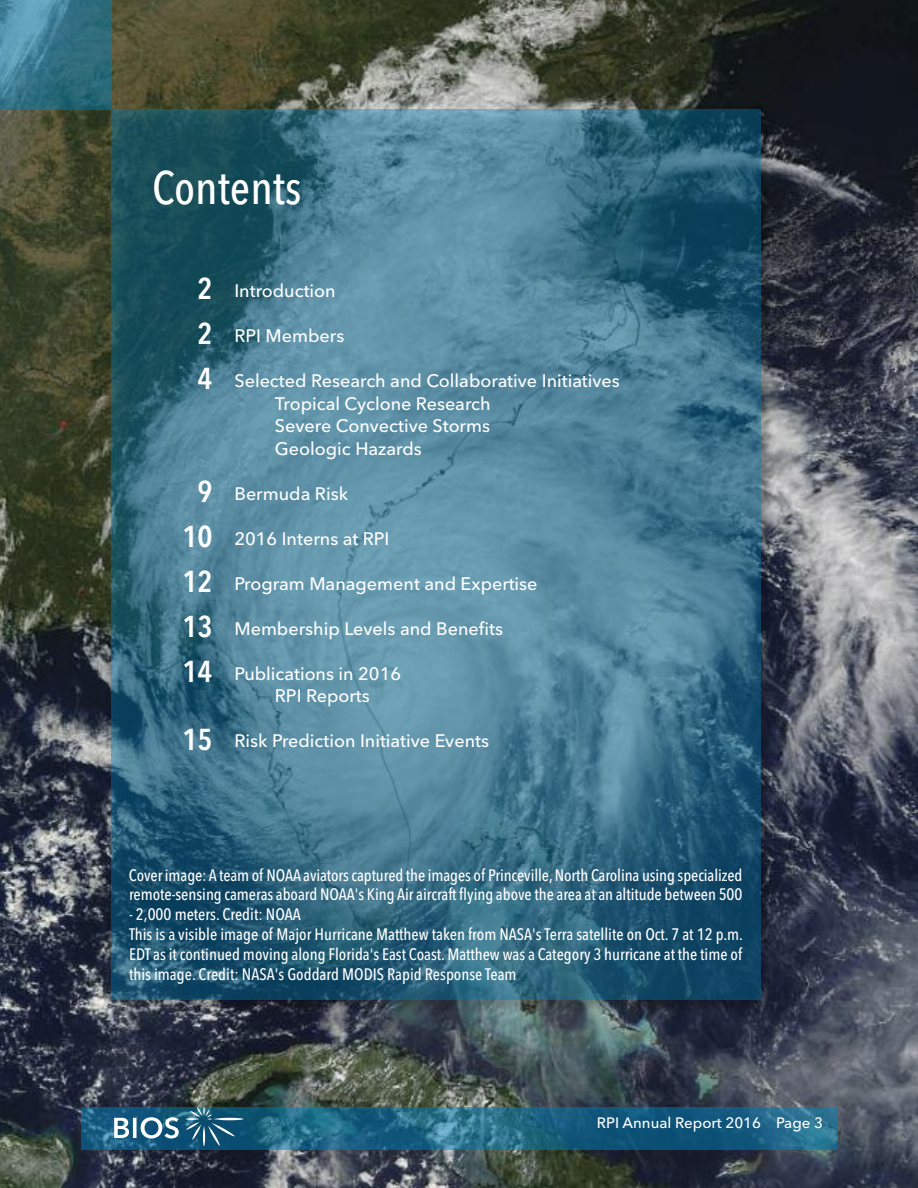
<style>
.page{position:relative;width:918px;height:1188px;background:#fff}
.page>*{position:absolute;margin:0;border:0;box-sizing:border-box;transform-origin:0 0}
.t1{font:500 condensed 46.5px "Avenir Next LT Pro";color:#fff}
.t2{font:600 condensed 30px/45px "Avenir Next LT Pro";color:#fff;text-align:justify}
.t3{font:500 18px/22.5px "Avenir Next LT Pro";color:#fff}
.t4{font:500 condensed 16.5px/19.8px "Avenir Next LT Pro";color:#fff}
.t5{font:500 15px "Avenir Next LT Pro";color:#fff}
</style>
<div class="page">
<img style="left:0;top:0;width:918px;height:1188px">
<div style="left:81px;top:1107px;width:756px;height:42px;background:#007fb8;opacity:.52"></div>
<img style="left:105px;top:103px;width:675px;height:917px">
<div style="left:112px;top:110px;width:649px;height:890px;background:#007fb8;opacity:.4"></div>
<svg style="left:114px;top:1117px;width:65px;height:21px"></svg>
<svg style="left:186px;top:1107px;width:49px;height:39px;background:#2d6885"></svg>
<hr style="left:213px;top:1118px;width:30px;height:2px;background:#fefefe;border-radius:50%">
<div style="left:0;top:0;width:112px;height:110px;background:#007fb8;opacity:.5"></div>
<h1 class="t1" style="left:152px;top:171px;width:151px">Contents</h1>
<h2 class="t2" style="left:198px;top:269px;width:16px">2<br>2<br>4</h2>
<h2 class="t2" style="left:183px;top:473px;width:31px;text-align:center">9<br>10<br>12<br>13<br>14</h2>
<h2 class="t2" style="left:183px;top:720px;width:31px">15</h2>
<p class="t3" style="left:234px;top:282px;width:103px">Introduction</p>
<p class="t3" style="left:234px;top:327px;width:111px">RPI Members</p>
<p class="t3" style="left:275px;top:372px;width:346px;text-indent:-40px">Selected Research and Collaborative Initiatives<br>Tropical Cyclone Research<br>Severe Convective Storms<br>Geologic Hazards</p>
<p class="t3" style="left:234px;top:484px;width:115px">Bermuda Risk</p>
<p class="t3" style="left:234px;top:529px;width:157px">2016 Interns at RPI</p>
<p class="t3" style="left:234px;top:574px;width:305px">Program Management and Expertise</p>
<p class="t3" style="left:234px;top:619px;width:270px">Membership Levels and Benefits</p>
<p class="t3" style="left:234px;top:664px;width:168px;text-align:center">Publications in 2016<br>RPI Reports</p>
<p class="t3" style="left:234px;top:732px;width:256px">Risk Prediction Initiative Events</p>
<p class="t4" style="left:129px;top:867px;width:615px">Cover image: A team of NOAA aviators captured the images of Princeville,North Carolina using specialized remote-sensing cameras aboard NOAA's King Air aircraft flying above the area at an altitude between 500</p>
<p class="t4" style="left:129px;top:906px;width:616px">- 2,000 meters. Credit: NOAA<br>This is a visible image of Major Hurricane Matthew taken from NASA's Terra satellite on Oct. 7 at 12 p.m.<br>EDT as it continued moving along Florida's East Coast.Matthew was a Category 3 hurricane at the time of this image. Credit: NASA's Goddard MODIS Rapid Response Team</p>
<p class="t5" style="left:597px;top:1118px;width:228px">RPI Annual Report 2016 Page 3</p>
</div>
